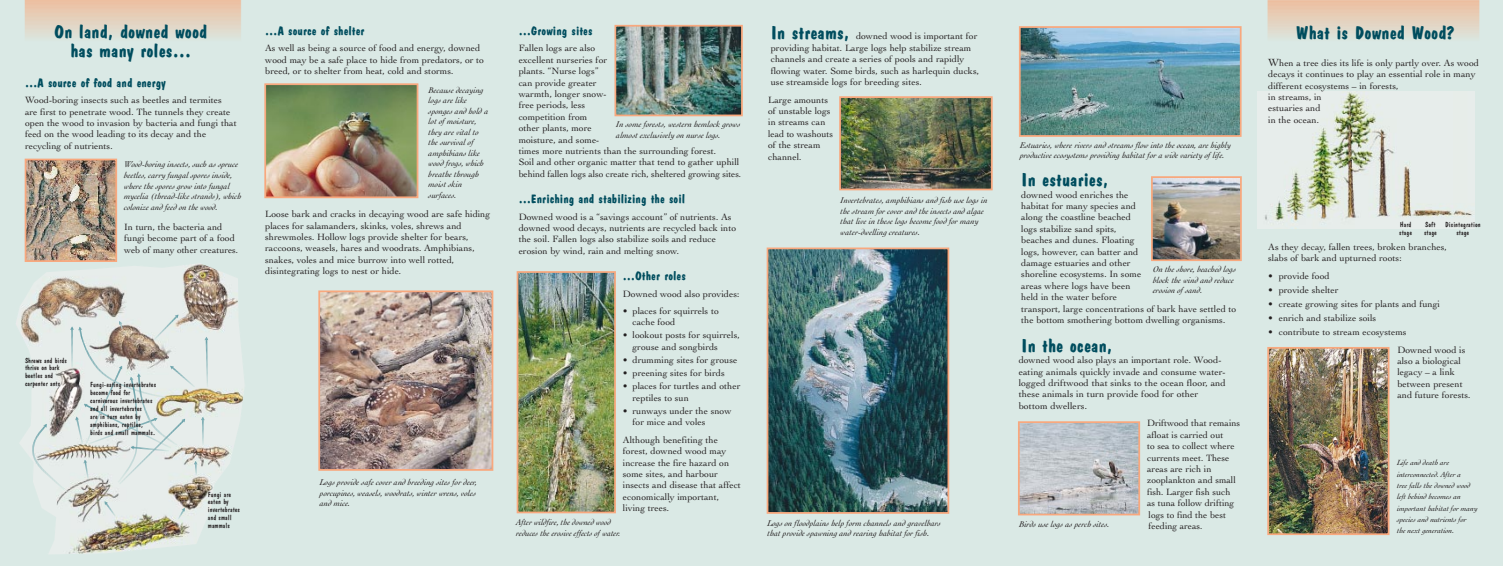
<style>
.page{position:relative;width:1503px;height:566px;background:#fff}
.page>*{position:absolute;margin:0;border:0;box-sizing:border-box;transform-origin:0 0}
.t1{font:700 18.38px/18.4px "Dom Casual";color:#004d5e;text-align:center}
.t2{font:700 12.25px "Dom Casual";color:#004d5e}
.t3{font:9.62px/11.4px "Cochin";color:#231f20}
.t4{font:italic 8.75px/10.5px "Cochin";color:#231f20}
.t5{font:italic 7.88px/11.4px "Cochin";color:#231f20}
.t6{font:7.44px/7.9px "Dom Casual";color:#231f20}
.s1{font-family:"Dom Casual";font-weight:700;font-size:18.38px;color:#004d5e}
.s2{font-size:10.94px}
</style>
<div class="page">
<div style="left:0;top:0;width:1502px;height:565px;background:#dae9e5"></div>
<img style="left:267px;top:86px;width:148px;height:109px">
<div style="left:264px;top:83px;width:154px;height:115px;border:2px solid #f8a87e"></div>
<img style="left:321px;top:293px;width:169px;height:174px">
<div style="left:318px;top:290px;width:175px;height:180px;border:2px solid #f8a87e"></div>
<img style="left:617px;top:28px;width:123px;height:85px">
<div style="left:614px;top:25px;width:129px;height:91px;border:2px solid #f8a87e"></div>
<img style="left:842px;top:99px;width:147px;height:88px">
<div style="left:839px;top:96px;width:153px;height:94px;border:2px solid #f8a87e"></div>
<img style="left:1154px;top:179px;width:84px;height:79px">
<div style="left:1151px;top:176px;width:90px;height:85px;border:2px solid #f8a87e"></div>
<img style="left:769px;top:250px;width:177px;height:260px">
<div style="left:766px;top:247px;width:183px;height:266px;border:2px solid #f8a87e"></div>
<img style="left:519px;top:274px;width:94px;height:236px">
<div style="left:516px;top:271px;width:100px;height:242px;border:2px solid #f8a87e"></div>
<img style="left:16px;top:261px;width:228px;height:293px">
<img style="left:28px;top:161px;width:86px;height:98px">
<div style="left:25px;top:158px;width:92px;height:104px;border:2px solid #f8a87e"></div>
<svg style="left:24px;top:0;width:217px;height:37px;background:#e4d0bb"></svg>
<svg style="left:104px;top:501px;width:12px;height:15px"></svg>
<svg style="left:178px;top:507px;width:7px;height:12px"></svg>
<svg style="left:29px;top:314px;width:179px;height:176px"></svg>
<img style="left:1021px;top:29px;width:217px;height:105px">
<div style="left:1018px;top:26px;width:223px;height:111px;border:2px solid #f8a87e"></div>
<img style="left:1021px;top:424px;width:116px;height:88px">
<div style="left:1018px;top:421px;width:122px;height:94px;border:2px solid #f8a87e"></div>
<img style="left:1257px;top:91px;width:217px;height:137px">
<img style="left:1270px;top:349px;width:116px;height:182px">
<div style="left:1267px;top:346px;width:122px;height:188px;border:2px solid #f8a87e"></div>
<svg style="left:1267px;top:0;width:212px;height:37px;background:#e5d0bb"></svg>
<h1 class="t1" style="left:54px;top:25px;width:155px">On land, downed wood has many roles…</h1>
<p class="t2" style="left:25px;top:78px;width:142px">…A source of food and energy</p>
<p class="t3" style="left:25px;top:95px;width:213px">Wood-boring insects such as beetles and termites<br>are first to penetrate wood. The tunnels they create open the wood to invasion by bacteria and fungi that feed on the wood leading to its decay and the recycling of nutrients.</p>
<p class="t4" style="left:124px;top:160px;width:119px">Wood-boring insects, such as spruce beetles, carry fungal spores inside, where the spores grow into fungal mycelia (thread-like strands), which colonize and feed on the wood.</p>
<p class="t3" style="left:124px;top:221px;width:116px">In turn, the bacteria and fungi become part of a food web of many other creatures.</p>
<p class="t2" style="left:265px;top:26px;width:101px">…A source of shelter</p>
<p class="t3" style="left:265px;top:43px;width:220px">As well as being a source of food and energy, downed wood may be a safe place to hide from predators, or to breed, or to shelter from heat, cold and storms.</p>
<p class="t4" style="left:428px;top:85px;width:61px">Because decaying logs are like sponges and hold a lot of moisture, they are vital to the survival of amphibians like wood frogs, which breathe through moist skin surfaces.</p>
<p class="t3" style="left:265px;top:209px;width:227px">Loose bark and cracks in decaying wood are safe hiding places for salamanders, skinks, voles, shrews and shrewmoles. Hollow logs provide shelter for bears, raccoons, weasels, hares and woodrats. Amphibians, snakes, voles and mice burrow into well rotted, disintegrating logs to nest or hide.</p>
<p class="t6" style="left:25px;top:356px;width:43px">Shrews and birds thrive on bark beetles and carpenter ants</p>
<p class="t6" style="left:90px;top:381px;width:67px">Fungi-eating invertebrates become food for carnivorous invertebrates and all invertebrates<br>are in turn eaten by amphibians, reptiles, birds and small mammals.</p>
<p class="t6" style="left:208px;top:490px;width:34px">Fungi are eaten by invertebrates and small mammals</p>
<p class="t4" style="left:320px;top:477px;width:159px">Logs provide safe cover and breeding sites for deer, porcupines, weasels, woodrats, winter wrens, voles and mice.</p>
<p class="t2" style="left:518px;top:26px;width:75px">…Growing sites</p>
<p class="t3" style="left:518px;top:43px;width:224px">Fallen logs are also<br>excellent nurseries for<br>plants. “Nurse logs”<br>can provide greater<br>warmth, longer snow-<br>free periods, less<br>competition from<br>other plants, more<br>moisture, and some-<br>times more nutrients than the surrounding forest.<br>Soil and other organic matter that tend to gather uphill behind fallen logs also create rich, sheltered growing sites.</p>
<p class="t2" style="left:518px;top:194px;width:168px">…Enriching and stabilizing the soil</p>
<p class="t3" style="left:518px;top:211px;width:219px">Downed wood is a “savings account” of nutrients. As downed wood decays, nutrients are recycled back into the soil. Fallen logs also stabilize soils and reduce erosion by wind, rain and melting snow.</p>
<p class="t2" style="left:623px;top:271px;width:64px">…Other roles</p>
<p class="t3" style="left:623px;top:288px;width:118px">Downed wood also provides:</p>
<p class="t3" style="left:632px;top:305px;width:88px;text-indent:-10px">• places for squirrels to cache food</p>
<p class="t3" style="left:632px;top:330px;width:109px;text-indent:-10px">• lookout posts for squirrels, grouse and songbirds</p>
<p class="t3" style="left:623px;top:355px;width:116px">• drumming sites for grouse</p>
<p class="t3" style="left:623px;top:368px;width:103px">• preening sites for birds</p>
<p class="t3" style="left:632px;top:381px;width:109px;text-indent:-10px">• places for turtles and other reptiles to sun</p>
<p class="t3" style="left:632px;top:405px;width:101px;text-indent:-10px">• runways under the snow for mice and voles</p>
<p class="t3" style="left:623px;top:434px;width:120px">Although benefiting the forest, downed wood may increase the fire hazard on some sites, and harbour insects and disease that affect economically important, living trees.</p>
<p class="t4" style="left:616px;top:120px;width:126px">In some forests, western hemlock grows almost exclusively on nurse logs.</p>
<p class="t4" style="left:516px;top:517px;width:106px">After wildfire, the downed wood reduces the erosive effects of water.</p>
<p class="t3" style="left:770px;top:31px;width:210px"><span class="s1">In streams,</span> downed wood is important for providing habitat. Large logs help stabilize stream channels and create a series of pools and rapidly flowing water. Some birds, such as harlequin ducks, use streamside logs for breeding sites.</p>
<p class="t3" style="left:768px;top:95px;width:67px">Large amounts of unstable logs in streams can lead to washouts of the stream channel.</p>
<p class="t4" style="left:1020px;top:140px;width:212px">Estuaries, where rivers and streams flow into the ocean, are highly productive ecosystems providing habitat for a wide variety of life.</p>
<h1 class="t1" style="left:1021px;top:172px;width:89px">In estuaries,</h1>
<p class="t3" style="left:1021px;top:189px;width:217px">downed wood enriches the<br>habitat for many species and<br>along the coastline beached<br>logs stabilize sand spits,<br>beaches and dunes. Floating<br>logs, however, can batter and<br>damage estuaries and other<br>shoreline ecosystems. In some<br>areas where logs have been<br>held in the water before<br>transport, large concentrations of bark have settled to the bottom smothering bottom dwelling organisms.</p>
<h1 class="t1" style="left:1021px;top:338px;width:93px">In the ocean,</h1>
<p class="t3" style="left:1018px;top:355px;width:209px">downed wood also plays an important role. Wood&shy;eating animals quickly invade and consume water&shy;logged driftwood that sinks to the ocean floor, and these animals in turn provide food for other bottom dwellers.</p>
<p class="t3" style="left:1147px;top:418px;width:95px">Driftwood that remains afloat is carried out<br>to sea to collect where currents meet. These areas are rich in zooplankton and small fish. Larger fish such as tuna follow drifting logs to find the best feeding areas.</p>
<p class="t4" style="left:840px;top:196px;width:148px">Invertebrates, amphibians and fish use logs in the stream for cover and the insects and algae that live in these logs become food for many water-dwelling creatures.</p>
<p class="t4" style="left:1153px;top:264px;width:85px">On the shore, beached logs block the wind and reduce erosion of sand.</p>
<p class="t4" style="left:767px;top:518px;width:175px">Logs on floodplains help form channels and gravelbars that provide spawning and rearing habitat for fish.</p>
<p class="t4" style="left:1019px;top:519px;width:92px">Birds use logs as perch sites.</p>
<h1 class="t1" style="left:1295px;top:26px;width:160px">What is Downed Wood?</h1>
<p class="t3" style="left:1268px;top:58px;width:212px"><span class="s2">W</span>hen a tree dies its life is only partly over. As wood decays it continues to play an essential role in many different ecosystems – in forests,<br>in streams, in<br>estuaries and<br>in the ocean.</p>
<p class="t6" style="left:1399px;top:221px;width:13px">Hard</p>
<p class="t6" style="left:1425px;top:221px;width:12px">Soft</p>
<p class="t6" style="left:1445px;top:221px;width:37px">Disintegration</p>
<p class="t6" style="left:1399px;top:229px;width:14px">stage</p>
<p class="t6" style="left:1423px;top:229px;width:14px">stage</p>
<p class="t6" style="left:1456px;top:229px;width:14px">stage</p>
<p class="t3" style="left:1268px;top:241px;width:180px">As they decay, fallen trees, broken branches, slabs of bark and upturned roots:</p>
<p class="t3" style="left:1268px;top:270px;width:63px">• provide food</p>
<p class="t3" style="left:1268px;top:284px;width:72px">• provide shelter</p>
<p class="t3" style="left:1268px;top:298px;width:173px">• create growing sites for plants and fungi</p>
<p class="t3" style="left:1268px;top:313px;width:110px">• enrich and stabilize soils</p>
<p class="t3" style="left:1397px;top:323px;width:70px;line-height:17.7px;text-indent:-129px">• contribute to stream ecosystems<br>Downed wood is</p>
<p class="t3" style="left:1397px;top:356px;width:75px">also a biological legacy – a link between present and future forests.</p>
<p class="t5" style="left:1396px;top:457px;width:82px">Life and death are interconnected. After a<br>tree falls the downed wood left behind becomes an important habitat for many species and nutrients for<br>the next generation.</p>
</div>
